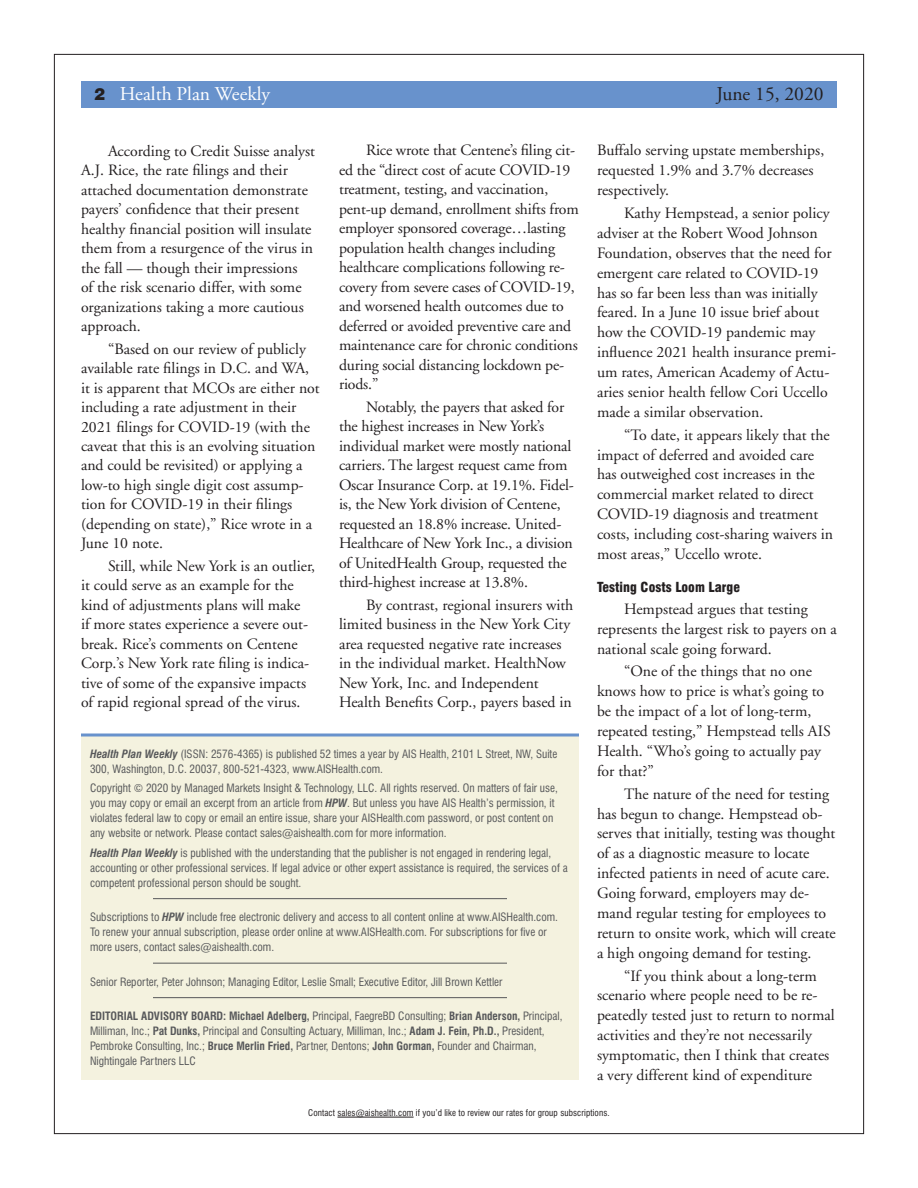
<style>
.page{position:relative;width:918px;height:1188px;background:#fff}
.page>*{position:absolute;margin:0;border:0;box-sizing:border-box;transform-origin:0 0}
.t1{font:19.5px "Adobe Garamond";color:#fff}
.t2{font:19.5px "Adobe Garamond";color:#231f20}
.t3{font:15.75px/19.5px "Adobe Garamond";color:#231f20}
.t4{font:900 condensed 13.5px "Swiss 721 BT";color:#231f20}
.t5{font:condensed 11.25px/15px "Swiss 721 BT";color:#57585a}
.t6{font:condensed 9px "Swiss 721 BT";letter-spacing:.01em;color:#231f20}
.s1{font-family:"Swiss 721 BT";font-weight:900;font-size:16.5px;color:#231f20}
.s2{font-weight:700;font-style:italic}
.s3{font-weight:700}
</style>
<div class="page">
<div style="left:81px;top:81px;width:756px;height:27px;background:#6892cc"></div>
<hr style="left:337px;top:1117px;width:77px;height:1px;background:#231f20">
<div style="left:81px;top:735px;width:498px;height:345px;background:#f4f2df"></div>
<hr style="left:153px;top:898px;width:354px;height:1px;background:#57585a">
<hr style="left:153px;top:963px;width:354px;height:1px;background:#57585a">
<hr style="left:153px;top:997px;width:354px;height:1px;background:#57585a">
<hr style="left:81px;top:734px;width:498px;height:2px;background:#6892cc">
<p class="t1" style="left:94px;top:84px;width:177px"><span class="s1">2</span> Health Plan Weekly</p>
<p class="t2" style="left:716px;top:84px;width:109px">June 15, 2020</p>
<p class="t3" style="left:81px;top:141px;width:236px;text-indent:27px">According to Credit Suisse analyst A.J. Rice, the rate filings and their attached documentation demonstrate payers’ confidence that their present healthy financial position will insulate them from a resurgence of the virus in the fall — though their impressions<br>of the risk scenario differ, with some organizations taking a more cautious approach.</p>
<p class="t3" style="left:81px;top:339px;width:240px;text-indent:27px">“Based on our review of publicly available rate filings in D.C. and WA, it is apparent that MCOs are either not including a rate adjustment in their 2021 filings for COVID-19 (with the caveat that this is an evolving situation and could be revisited) or applying a low-to high single digit cost assump&shy;tion for COVID-19 in their filings (depending on state),” Rice wrote in a June 10 note.</p>
<p class="t3" style="left:81px;top:557px;width:236px;text-indent:27px">Still, while New York is an outlier, it could serve as an example for the kind of adjustments plans will make<br>if more states experience a severe out&shy;break. Rice’s comments on Centene Corp.’s New York rate filing is indica&shy;tive of some of the expansive impacts of rapid regional spread of the virus.</p>
<p class="t3" style="left:339px;top:141px;width:241px;text-indent:27px">Rice wrote that Centene’s filing cit&shy;ed the “direct cost of acute COVID-19 treatment, testing, and vaccination, pent-up demand, enrollment shifts from employer sponsored coverage…lasting population health changes including healthcare complications following re&shy;covery from severe cases of COVID-19, and worsened health outcomes due to deferred or avoided preventive care and maintenance care for chronic conditions during social distancing lockdown pe&shy;riods.”</p>
<p class="t3" style="left:339px;top:398px;width:236px;text-indent:27px">Notably, the payers that asked for the highest increases in New York’s individual market were mostly national carriers. The largest request came from Oscar Insurance Corp. at 19.1%. Fidel&shy;is, the New York division of Centene, requested an 18.8% increase. United-Healthcare of New York Inc., a division of UnitedHealth Group, requested the third-highest increase at 13.8%.</p>
<p class="t3" style="left:339px;top:596px;width:236px;text-indent:27px">By contrast, regional insurers with limited business in the New York City area requested negative rate increases in the individual market. HealthNow New York, Inc. and Independent Health Benefits Corp., payers based in</p>
<p class="t5" style="left:90px;top:746px;width:469px"><span class="s2">Health Plan Weekly</span> (ISSN: 2576-4365) is published 52 times a year by AIS Health, 2101 L Street, NW, Suite<br>300, Washington, D.C. 20037, 800-521-4323, www.AISHealth.com.</p>
<p class="t5" style="left:90px;top:781px;width:470px">Copyright © 2020 by Managed Markets Insight &amp; Technology, LLC. All rights reserved. On matters of fair use, you may copy or email an excerpt from an article from <span class="s2">HPW</span>. But unless you have AIS Health’s permission, it violates federal law to copy or email an entire issue, share your AISHealth.com password, or post content on any website or network. Please contact sales@aishealth.com for more information.</p>
<p class="t5" style="left:90px;top:845px;width:479px"><span class="s2">Health Plan Weekly</span> is published with the understanding that the publisher is not engaged in rendering legal, accounting or other professional services. If legal advice or other expert assistance is required, the services of a competent professional person should be sought.</p>
<p class="t5" style="left:90px;top:910px;width:470px">Subscriptions to <span class="s2">HPW</span> include free electronic delivery and access to all content online at www.AISHealth.com.<br>To renew your annual subscription, please order online at www.AISHealth.com. For subscriptions for five or more users, contact sales@aishealth.com.</p>
<p class="t5" style="left:90px;top:974px;width:414px">Senior Reporter, Peter Johnson; Managing Editor, Leslie Small; Executive Editor, Jill Brown Kettler</p>
<p class="t5" style="left:90px;top:1009px;width:474px"><span class="s3">EDITORIAL ADVISORY BOARD: Michael Adelberg,</span> Principal, FaegreBD Consulting; <span class="s3">Brian Anderson,</span> Principal, Milliman, Inc.; <span class="s3">Pat Dunks,</span> Principal and Consulting Actuary, Milliman, Inc.; <span class="s3">Adam J. Fein, Ph.D.,</span> President, Pembroke Consulting, Inc.; <span class="s3">Bruce Merlin Fried,</span> Partner, Dentons; <span class="s3">John Gorman,</span> Founder and Chairman, Nightingale Partners LLC</p>
<p class="t3" style="left:597px;top:141px;width:229px;line-height:20px">Buffalo serving upstate memberships, requested 1.9% and 3.7% decreases respectively.</p>
<p class="t3" style="left:597px;top:204px;width:241px;line-height:20px;text-indent:27px">Kathy Hempstead, a senior policy adviser at the Robert Wood Johnson Foundation, observes that the need for emergent care related to COVID-19 has so far been less than was initially feared. In a June 10 issue brief about how the COVID-19 pandemic may influence 2021 health insurance premi&shy;um rates, American Academy of Actu&shy;aries senior health fellow Cori Uccello made a similar observation.</p>
<p class="t3" style="left:597px;top:425px;width:238px;line-height:20px;text-indent:27px">“To date, it appears likely that the impact of deferred and avoided care has outweighed cost increases in the commercial market related to direct COVID-19 diagnosis and treatment costs, including cost-sharing waivers in most areas,” Uccello wrote.</p>
<p class="t4" style="left:597px;top:579px;width:145px">Testing Costs Loom Large</p>
<p class="t3" style="left:597px;top:599px;width:241px;line-height:20px;text-indent:27px">Hempstead argues that testing represents the largest risk to payers on a national scale going forward.</p>
<p class="t3" style="left:597px;top:662px;width:235px;line-height:20px;text-indent:27px">“One of the things that no one knows how to price is what’s going to be the impact of a lot of long-term, repeated testing,” Hempstead tells AIS<br>Health. “Who’s going to actually pay for that?”</p>
<p class="t3" style="left:597px;top:784px;width:240px;line-height:20px;text-indent:27px">The nature of the need for testing has begun to change. Hempstead ob&shy;serves that initially, testing was thought of as a diagnostic measure to locate infected patients in need of acute care.<br>Going forward, employers may de&shy;mand regular testing for employees to return to onsite work, which will create a high ongoing demand for testing.</p>
<p class="t3" style="left:597px;top:966px;width:239px;line-height:20px;text-indent:27px">“If you think about a long-term scenario where people need to be re&shy;peatedly tested just to return to normal activities and they’re not necessarily symptomatic, then I think that creates a very different kind of expenditure</p>
<p class="t6" style="left:308px;top:1108px;width:303px">Contact sales@aishealth.com if you’d like to review our rates for group subscriptions.</p>
</div>
